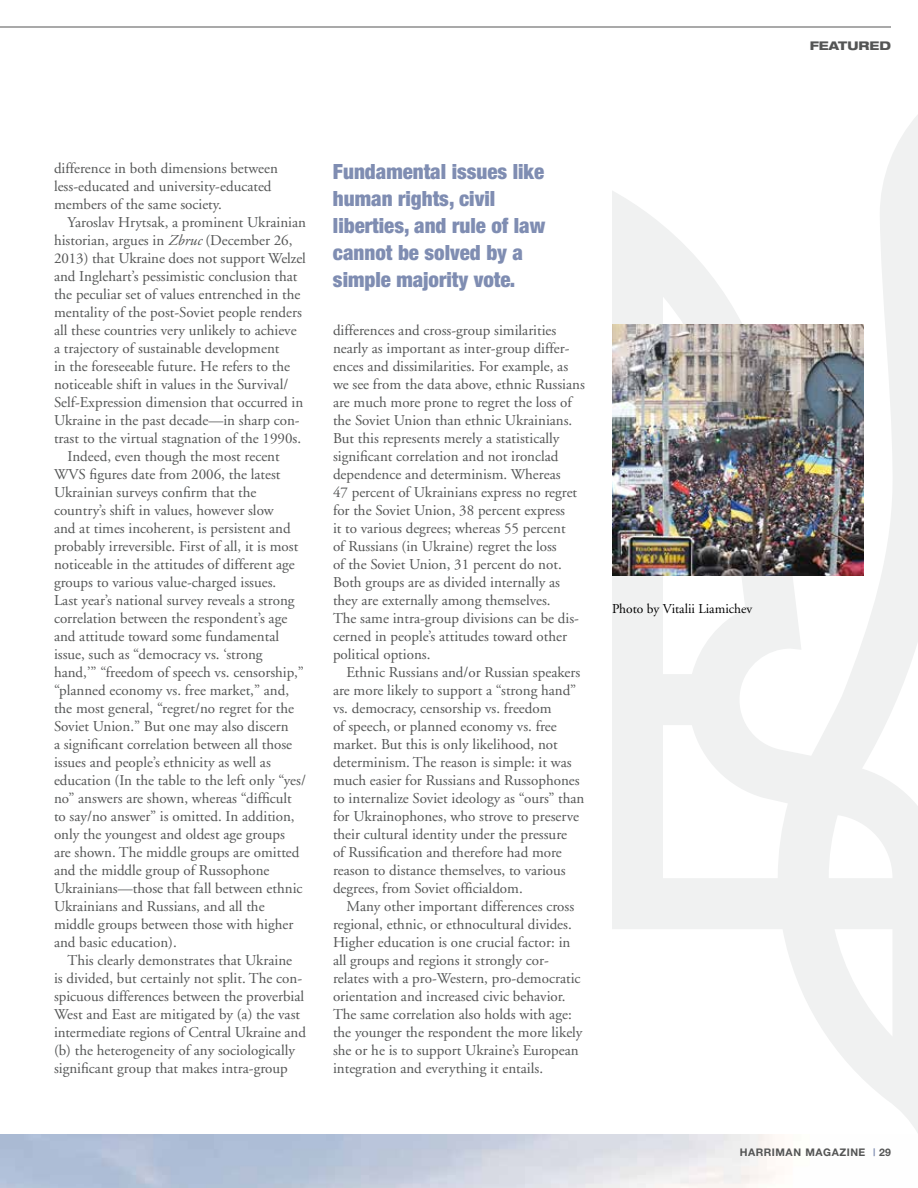
<style>
.page{position:relative;width:918px;height:1188px;background:#fff}
.page>*{position:absolute;margin:0;border:0;box-sizing:border-box;transform-origin:0 0}
.t1{font:900 condensed 21px/27px "Helvetica Neue";color:#7f8db2}
.t2{font:15px/18px "Adobe Garamond";color:#545555}
.t3{font:13.5px "Adobe Garamond";color:#000}
.t4{font:800 expanded 12px "Helvetica Neue";color:#545555}
.t5{font:700 10.5px "Helvetica Neue";letter-spacing:.05em;color:#545555}
.s1{font-style:italic}
.s2{color:#7f8db2}
</style>
<div class="page">
<svg style="left:612px;top:115px;width:306px;height:1018px"></svg>
<hr style="left:0;top:27px;width:891px;height:1px;background:#545555">
<img style="left:612px;top:324px;width:252px;height:252px">
<p class="t4" style="left:810px;top:38px;width:83px">FEATURED</p>
<p class="t2" style="left:54px;top:160px;width:225px">difference in both dimensions between less-educated and university-educated members of the same society.</p>
<p class="t2" style="left:68px;top:214px;width:240px">Yaroslav Hrytsak, a prominent Ukrainian</p>
<p class="t2" style="left:54px;top:232px;width:240px">historian, argues in <span class="s1">Zbruc</span> (December 26,</p>
<p class="t2" style="left:54px;top:250px;width:253px">2013) that Ukraine does not support Welzel</p>
<p class="t2" style="left:54px;top:268px;width:245px">and Inglehart’s pessimistic conclusion that</p>
<p class="t2" style="left:54px;top:286px;width:248px">the peculiar set of values entrenched in the</p>
<p class="t2" style="left:54px;top:304px;width:250px">mentality of the post-Soviet people renders</p>
<p class="t2" style="left:54px;top:322px;width:244px">all these countries very unlikely to achieve</p>
<p class="t2" style="left:54px;top:340px;width:227px">a trajectory of sustainable development</p>
<p class="t2" style="left:54px;top:358px;width:238px">in the foreseeable future. He refers to the</p>
<p class="t2" style="left:54px;top:376px;width:236px">noticeable shift in values in the Survival/</p>
<p class="t2" style="left:54px;top:394px;width:251px">Self-Expression dimension that occurred in</p>
<p class="t2" style="left:54px;top:412px;width:247px">Ukraine in the past decade—in sharp con-</p>
<p class="t2" style="left:54px;top:430px;width:249px">trast to the virtual stagnation of the 1990s.</p>
<p class="t2" style="left:68px;top:448px;width:214px">Indeed, even though the most recent</p>
<p class="t2" style="left:54px;top:466px;width:228px">WVS figures date from 2006, the latest</p>
<p class="t2" style="left:54px;top:484px;width:204px">Ukrainian surveys confirm that the</p>
<p class="t2" style="left:54px;top:502px;width:221px">country’s shift in values, however slow</p>
<p class="t2" style="left:54px;top:520px;width:238px">and at times incoherent, is persistent and</p>
<p class="t2" style="left:54px;top:538px;width:246px">probably irreversible. First of all, it is most</p>
<p class="t2" style="left:54px;top:556px;width:242px">noticeable in the attitudes of different age</p>
<p class="t2" style="left:54px;top:574px;width:224px">groups to various value-charged issues.</p>
<p class="t2" style="left:54px;top:592px;width:242px">Last year’s national survey reveals a strong</p>
<p class="t2" style="left:54px;top:610px;width:235px">correlation between the respondent’s age</p>
<p class="t2" style="left:54px;top:628px;width:227px">and attitude toward some fundamental</p>
<p class="t2" style="left:54px;top:646px;width:210px">issue, such as “democracy vs. ‘strong</p>
<p class="t2" style="left:54px;top:664px;width:251px">hand,’” “freedom of speech vs. censorship,”</p>
<p class="t2" style="left:54px;top:682px;width:237px">“planned economy vs. free market,” and,</p>
<p class="t2" style="left:54px;top:700px;width:242px">the most general, “regret/no regret for the</p>
<p class="t2" style="left:54px;top:718px;width:236px">Soviet Union.” But one may also discern</p>
<p class="t2" style="left:54px;top:736px;width:240px">a significant correlation between all those</p>
<p class="t2" style="left:54px;top:754px;width:218px">issues and people’s ethnicity as well as</p>
<p class="t2" style="left:54px;top:772px;width:254px">education (In the table to the left only “yes/</p>
<p class="t2" style="left:54px;top:790px;width:239px">no” answers are shown, whereas “difficult</p>
<p class="t2" style="left:54px;top:808px;width:242px">to say/no answer” is omitted. In addition,</p>
<p class="t2" style="left:54px;top:826px;width:232px">only the youngest and oldest age groups</p>
<p class="t2" style="left:54px;top:844px;width:247px">are shown. The middle groups are omitted</p>
<p class="t2" style="left:54px;top:862px;width:217px">and the middle group of Russophone</p>
<p class="t2" style="left:54px;top:880px;width:250px">Ukrainians—those that fall between ethnic</p>
<p class="t2" style="left:54px;top:898px;width:212px">Ukrainians and Russians, and all the</p>
<p class="t2" style="left:54px;top:916px;width:241px">middle groups between those with higher</p>
<p class="t2" style="left:54px;top:934px;width:124px">and basic education).</p>
<p class="t2" style="left:68px;top:952px;width:226px">This clearly demonstrates that Ukraine</p>
<p class="t2" style="left:54px;top:970px;width:250px">is divided, but certainly not split. The con-</p>
<p class="t2" style="left:54px;top:988px;width:252px">spicuous differences between the proverbial</p>
<p class="t2" style="left:54px;top:1006px;width:248px">West and East are mitigated by (a) the vast</p>
<p class="t2" style="left:54px;top:1024px;width:253px">intermediate regions of Central Ukraine and</p>
<p class="t2" style="left:54px;top:1042px;width:242px">(b) the heterogeneity of any sociologically</p>
<p class="t2" style="left:54px;top:1060px;width:235px">significant group that makes intra-group</p>
<h1 class="t1" style="left:333px;top:158px;width:214px">Fundamental issues like human rights, civil liberties, and rule of law cannot be solved by a simple majority vote.</h1>
<p class="t2" style="left:333px;top:322px;width:253px">differences and cross-group similarities nearly as important as inter-group differ&shy;ences and dissimilarities. For example, as we see from the data above, ethnic Russians are much more prone to regret the loss of the Soviet Union than ethnic Ukrainians.<br>But this represents merely a statistically significant correlation and not ironclad dependence and determinism. Whereas<br>47 percent of Ukrainians express no regret for the Soviet Union, 38 percent express<br>it to various degrees; whereas 55 percent<br>of Russians (in Ukraine) regret the loss<br>of the Soviet Union, 31 percent do not.<br>Both groups are as divided internally as they are externally among themselves.<br>The same intra-group divisions can be dis&shy;cerned in people’s attitudes toward other political options.</p>
<p class="t2" style="left:333px;top:664px;width:253px;text-indent:14px">Ethnic Russians and/or Russian speakers are more likely to support a “strong hand” vs. democracy, censorship vs. freedom<br>of speech, or planned economy vs. free market. But this is only likelihood, not determinism. The reason is simple: it was much easier for Russians and Russophones to internalize Soviet ideology as “ours” than for Ukrainophones, who strove to preserve their cultural identity under the pressure<br>of Russification and therefore had more reason to distance themselves, to various degrees, from Soviet officialdom.</p>
<p class="t2" style="left:333px;top:898px;width:251px;text-indent:14px">Many other important differences cross regional, ethnic, or ethnocultural divides.<br>Higher education is one crucial factor: in all groups and regions it strongly cor&shy;relates with a pro-Western, pro-democratic orientation and increased civic behavior.<br>The same correlation also holds with age: the younger the respondent the more likely she or he is to support Ukraine’s European integration and everything it entails.</p>
<p class="t3" style="left:612px;top:601px;width:142px">Photo by Vitalii Liamichev</p>
<p class="t5" style="left:740px;top:1145px;width:153px">HARRIMAN MAGAZINE <span class="s2">|</span> 29</p>
</div>
